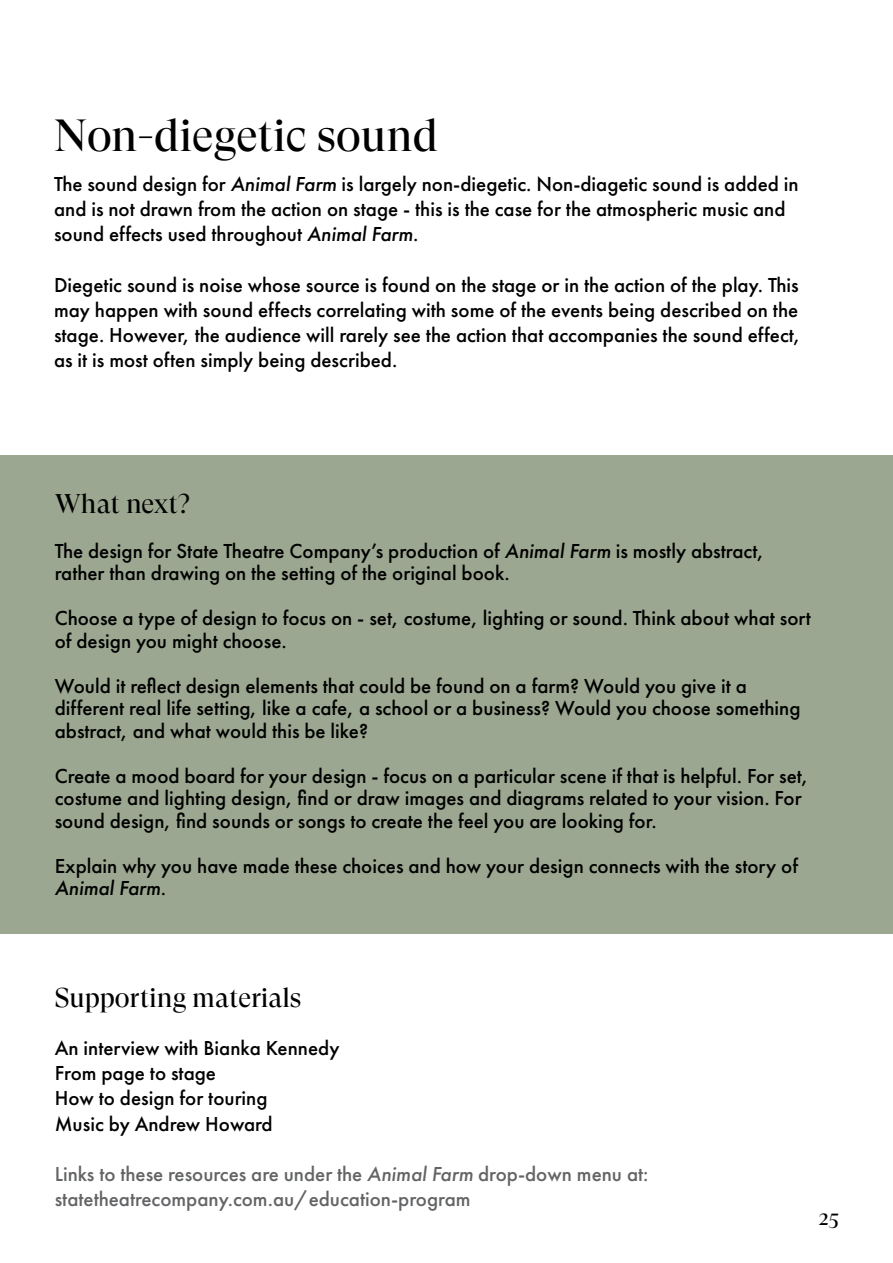
<style>
.page{position:relative;width:893px;height:1263px;background:#fff}
.page>*{position:absolute;margin:0;border:0;box-sizing:border-box;transform-origin:0 0}
.t1{font:45px "GT Super Display";color:#000}
.t2{font:27px "GT Super Display";color:#000}
.t3{font:500 21px/25.2px "Futura PT";color:#000}
.t4{font:500 21px/25.2px "Futura PT";color:#636466}
.t5{font:21px "GT Super Display";color:#000}
.s1{font-style:italic}
</style>
<div class="page">
<div style="left:0;top:455px;width:893px;height:479px;background:#9ba790"></div>
<h1 class="t1" style="left:54px;top:112px;width:386px">Non-diegetic sound</h1>
<p class="t3" style="left:54px;top:171px;width:746px">The sound design for <span class="s1">Animal Farm</span> is largely non-diegetic. Non-diagetic sound is added in and is not drawn from the action on stage - this is the case for the atmospheric music and sound effects used throughout <span class="s1">Animal Farm</span>.</p>
<p class="t3" style="left:54px;top:272px;width:748px;text-align:justify">Diegetic sound is noise whose source is found on the stage or in the action of the play. This may happen with sound effects correlating with some of the events being described on the stage. H owever, the audience will rarely see the action that accompanies the sound effect, as it is most often simply being described.</p>
<p class="t2" style="left:55px;top:489px;width:137px">What next?</p>
<p class="t3" style="left:55px;top:540px;width:711px;line-height:22.5px">The design for State Theatre Company’s production of <span class="s1">Animal Farm</span> is mostly abstract, rather than drawing on the setting of the original book.</p>
<p class="t3" style="left:55px;top:607px;width:758px;line-height:22.5px">Choose a type of design to focus on - set, costume, lighting or sound. Think about what sort of design you might choose.</p>
<p class="t3" style="left:55px;top:675px;width:747px;line-height:22.5px">Would it reflect design elements that could be found on a farm? Would you give it a different real life setting, like a cafe, a school or a business? Would you choose something abstract, and what would this be like?</p>
<p class="t3" style="left:55px;top:765px;width:755px;line-height:22.5px">Create a mood board for your design - focus on a particular scene if that is helpful. For set, costume and lighting design, find or draw images and diagrams related to your vision. For sound design, find sounds or songs to create the feel you are looking for.</p>
<p class="t3" style="left:55px;top:855px;width:745px;line-height:22.5px">Explain why you have made these choices and how your design connects with the story of<br><span class="s1">Animal Farm</span>.</p>
<p class="t2" style="left:55px;top:984px;width:248px">Supporting materials</p>
<p class="t3" style="left:55px;top:1035px;width:286px">An interview with Bianka Kennedy<br>From page to stage<br>How to design for touring<br>Music by Andrew H oward</p>
<p class="t4" style="left:55px;top:1161px;width:595px">Links to these resources are under the <span class="s1">Animal Farm</span> drop-down menu at: statetheatrecompany.com.au/education-program</p>
<p class="t5" style="left:819px;top:1207px;width:22px">25</p>
</div>
